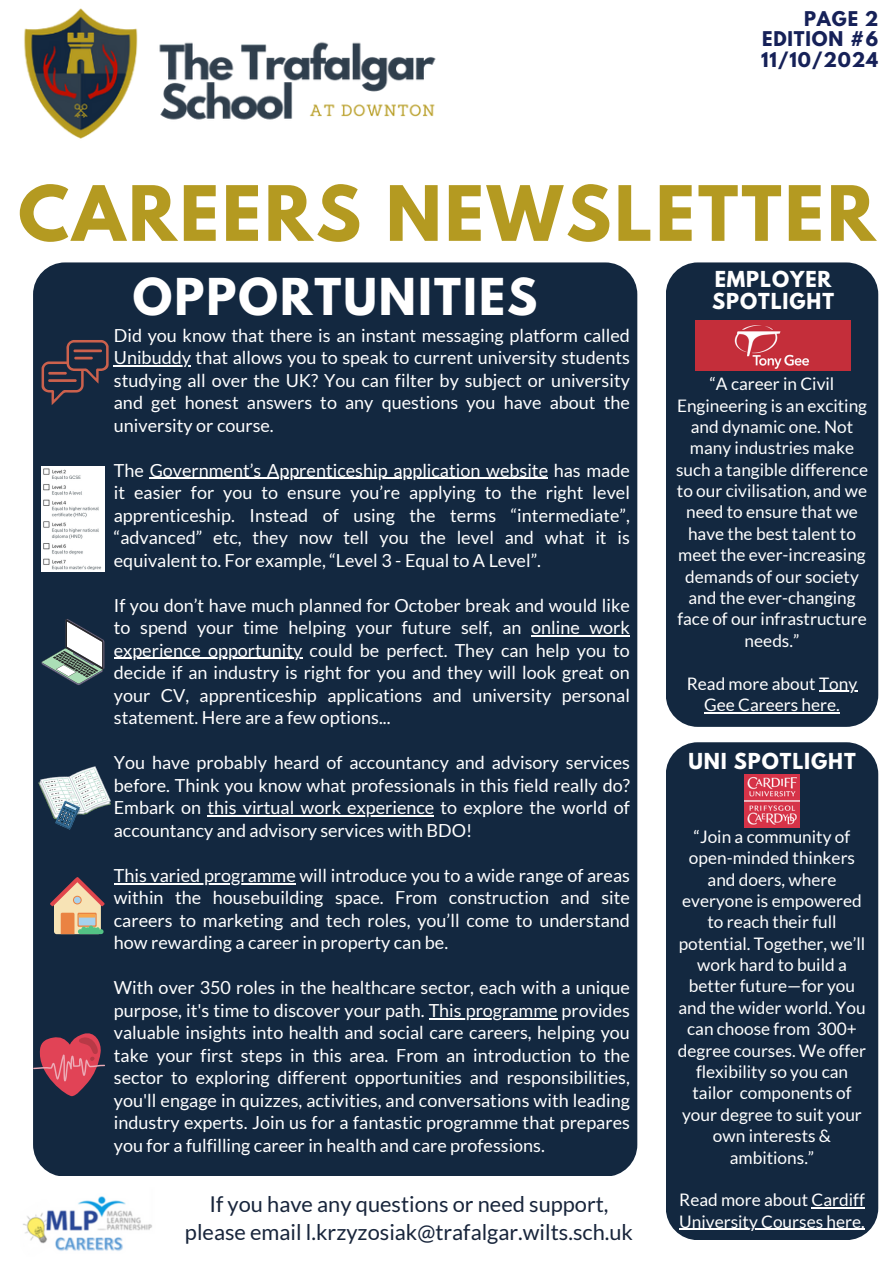
<style>
.page{position:relative;width:894px;height:1264px;background:#fff}
.page>*{position:absolute;margin:0;border:0;box-sizing:border-box;transform-origin:0 0}
.t1{font:700 67.5px "League Spartan";letter-spacing:.045em;color:#b49a21}
.t2{font:700 45px "League Spartan";letter-spacing:.045em;color:#fff}
.t3{font:21.75px/28.2px "Lato";color:#18253b;text-align:center}
.t4{font:700 19.5px "League Spartan";letter-spacing:.045em;color:#fff}
.t5{font:18px/22.5px "Lato";color:#fff;text-align:justify}
.t6{font:700 18px/20.2px "League Spartan";letter-spacing:.045em;color:#162158;text-align:justify}
.t7{font:17.25px/21.3px "Lato";color:#fff;text-align:center}
</style>
<div class="page">
<div style="left:33px;top:262px;width:604px;height:913px;background:#132840;border-radius:32px"></div>
<div style="left:665px;top:262px;width:213px;height:465px;background:#132840;border-radius:32px"></div>
<div style="left:665px;top:742px;width:213px;height:497px;background:#132840;border-radius:32px"></div>
<img style="left:24px;top:8px;width:423px;height:281px">
<img style="left:23px;top:1196px;width:129px;height:55px">
<img style="left:42px;top:466px;width:63px;height:105px">
<svg style="left:42px;top:340px;width:67px;height:65px"></svg>
<svg style="left:42px;top:619px;width:62px;height:66px"></svg>
<img style="left:39px;top:766px;width:72px;height:63px">
<hr style="left:114px;top:365px;width:77px;height:1px;background:#fff">
<hr style="left:150px;top:478px;width:398px;height:1px;background:#fff">
<hr style="left:531px;top:635px;width:98px;height:1px;background:#fff">
<hr style="left:114px;top:658px;width:188px;height:1px;background:#fff">
<hr style="left:207px;top:815px;width:227px;height:1px;background:#fff">
<hr style="left:114px;top:883px;width:182px;height:1px;background:#fff">
<hr style="left:428px;top:1018px;width:129px;height:1px;background:#fff">
<svg style="left:50px;top:877px;width:55px;height:57px"></svg>
<svg style="left:33px;top:1030px;width:72px;height:66px"></svg>
<img style="left:695px;top:320px;width:154px;height:51px">
<img style="left:744px;top:774px;width:55px;height:53px">
<hr style="left:818px;top:690px;width:39px;height:1px;background:#fff">
<hr style="left:704px;top:712px;width:135px;height:1px;background:#fff">
<hr style="left:811px;top:1207px;width:53px;height:1px;background:#fff">
<hr style="left:679px;top:1228px;width:185px;height:1px;background:#fff">
<h4 class="t6" style="left:761px;top:11px;width:119px;text-indent:43px">PAGE 2<br>EDITION #6<br>11/10/2024</h4>
<p class="t1" style="left:18px;top:180px;width:858px">CAREERS NEWSLETTER</p>
<h4 class="t4" style="left:714px;top:269px;width:118px">EMPLOYER</h4>
<h1 class="t2" style="left:133px;top:274px;width:406px">OPPORTUNITIES</h1>
<h4 class="t4" style="left:712px;top:291px;width:123px">SPOTLIGHT</h4>
<p class="t5" style="left:114px;top:323px;width:517px">Did you know that there is an instant messaging platform called</p>
<p class="t5" style="left:114px;top:346px;width:517px">Unibuddy that allows you to speak to current university students studying all over the UK? You can filter by subject or university and get honest answers to any questions you have about the university or course.</p>
<p class="t5" style="left:114px;top:458px;width:517px">The Government’s Apprenticeship application website has made</p>
<p class="t5" style="left:114px;top:481px;width:517px">it easier for you to ensure you’re applying to the right level apprenticeship. Instead of using the terms “intermediate”, “advanced” etc, they now tell you the level and what it is equivalent to. For example, “Level 3 - Equal to A Level”.</p>
<p class="t5" style="left:114px;top:593px;width:517px">If you don’t have much planned for October break and would like</p>
<p class="t5" style="left:114px;top:616px;width:517px">to spend your time helping your future self, an online work</p>
<p class="t5" style="left:114px;top:638px;width:517px">experience opportunity could be perfect. They can help you to decide if an industry is right for you and they will look great on your CV, apprenticeship applications and university personal statement. Here are a few options...</p>
<p class="t5" style="left:114px;top:751px;width:517px">You have probably heard of accountancy and advisory services before. Think you know what professionals in this field really do?<br>Embark on this virtual work experience to explore the world of</p>
<p class="t5" style="left:114px;top:818px;width:360px">accountancy and advisory services with BDO!</p>
<h4 class="t5" style="left:114px;top:863px;width:517px">This varied programme will introduce you to a wide range of areas within the housebuilding space. From construction and site careers to marketing and tech roles, you’ll come to understand how rewarding a career in property can be.</h4>
<h5 class="t5" style="left:114px;top:976px;width:517px">With over 350 roles in the healthcare sector, each with a unique purpose, it's time to discover your path. This programme provides</h5>
<h5 class="t5" style="left:114px;top:1021px;width:517px">valuable insights into health and social care careers, helping you take your first steps in this area. From an introduction to the sector to exploring different opportunities and responsibilities, you'll engage in quizzes, activities, and conversations with leading industry experts. Join us for a fantastic programme that prepares you for a fulfilling career in health and care professions.</h5>
<h5 class="t3" style="left:185px;top:1189px;width:449px">If you have any questions or need support, please email l.krzyzosiak@trafalgar.wilts.sch.uk</h5>
<p class="t7" style="left:675px;top:373px;width:193px">“A career in Civil<br>Engineering is an exciting and dynamic one. Not many industries make such a tangible difference to our civilisation, and we need to ensure that we have the best talent to meet the ever-increasing demands of our society and the ever-changing face of our infrastructure needs.”</p>
<p class="t7" style="left:686px;top:672px;width:172px">Read more about Tony</p>
<p class="t7" style="left:704px;top:693px;width:137px">Gee Careers here.</p>
<h5 class="t4" style="left:688px;top:751px;width:169px">UNI SPOTLIGHT</h5>
<p class="t7" style="left:677px;top:825px;width:190px">“Join a community of open-minded thinkers and doers, where everyone is empowered to reach their full potential. Together, we’ll work hard to build a better future—for you and the wider world. You can choose from 300+ degree courses. We offer flexibility so you can tailor components of your degree to suit your own interests &amp; ambitions.”</p>
<h3 class="t7" style="left:679px;top:1188px;width:187px;text-align:left">Read more about Cardiff<br>University Courses here.</h3>
</div>
